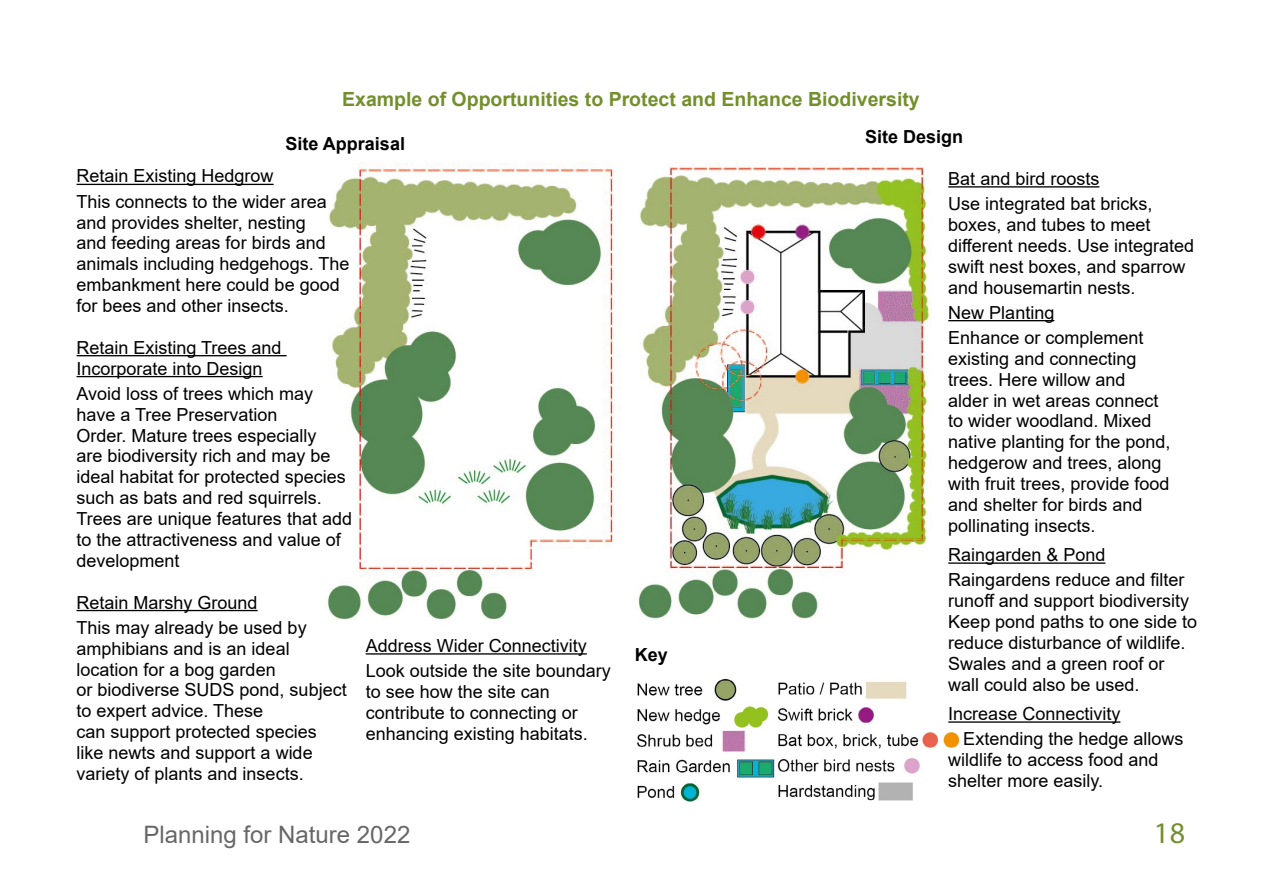
<style>
.page{position:relative;width:1263px;height:893px;background:#fff}
.page>*{position:absolute;margin:0;border:0;box-sizing:border-box;transform-origin:0 0}
.t1{font:30px "Myriad Pro";color:#738f2c}
.t2{font:24px "Arial";color:#676767}
.t3{font:700 19.5px "Arial";color:#738f2c}
.t4{font:18px/20.9px "Arial";color:#000}
.t5{font:700 18px "Arial";color:#000}
</style>
<div class="page">
<img style="left:777px;top:681px;width:183px;height:120px">
<img style="left:638px;top:165px;width:292px;height:454px">
<img style="left:244px;top:162px;width:370px;height:493px">
<hr style="left:77px;top:184px;width:197px;height:1px;background:#000">
<hr style="left:77px;top:355px;width:210px;height:1px;background:#000">
<hr style="left:77px;top:376px;width:186px;height:1px;background:#000">
<hr style="left:77px;top:610px;width:181px;height:1px;background:#000">
<hr style="left:366px;top:653px;width:221px;height:2px;background:#000">
<hr style="left:948px;top:186px;width:151px;height:2px;background:#000">
<hr style="left:948px;top:320px;width:106px;height:1px;background:#000">
<hr style="left:948px;top:562px;width:157px;height:2px;background:#000">
<hr style="left:948px;top:721px;width:172px;height:2px;background:#000">
<img style="left:637px;top:678px;width:138px;height:124px">
<p class="t3" style="left:342px;top:85px;width:579px">Example of Opportunities to Protect and Enhance Biodiversity</p>
<p class="t5" style="left:286px;top:131px;width:121px">Site Appraisal</p>
<p class="t5" style="left:865px;top:124px;width:100px">Site Design</p>
<p class="t4" style="left:77px;top:163px;width:252px;line-height:25.2px">Retain Existing Hedgrow<br>This connects to the wider area</p>
<p class="t4" style="left:77px;top:212px;width:274px">and provides shelter, nesting<br>and feeding areas for birds and animals including hedgehogs. The embankment here could be good for bees and other insects.</p>
<p class="t4" style="left:77px;top:337px;width:207px">Retain Existing Trees and<br>Incorporate into Design</p>
<p class="t4" style="left:77px;top:383px;width:277px">Avoid loss of trees which may have a Tree Preservation<br>Order. Mature trees especially<br>are biodiversity rich and may be ideal habitat for protected species such as bats and red squirrels.<br>Trees are unique features that add to the attractiveness and value of development</p>
<p class="t4" style="left:77px;top:590px;width:232px;line-height:25.2px">Retain Marshy Ground<br>This may already be used by</p>
<p class="t4" style="left:77px;top:638px;width:272px">amphibians and is an ideal location for a bog garden<br>or biodiverse SUDS pond, subject to expert advice. These<br>can support protected species like newts and support a wide variety of plants and insects.</p>
<p class="t4" style="left:366px;top:633px;width:247px;line-height:25.2px">Address Wider Connectivity<br>Look outside the site boundary</p>
<p class="t4" style="left:948px;top:166px;width:206px;line-height:25.2px">Bat and bird roosts<br>Use integrated bat bricks,</p>
<p class="t4" style="left:948px;top:214px;width:247px">boxes, and tubes to meet different needs. Use integrated swift nest boxes, and sparrow and housemartin nests.</p>
<p class="t4" style="left:948px;top:300px;width:197px;line-height:25.2px">New Planting<br>Enhance or complement</p>
<p class="t4" style="left:948px;top:348px;width:224px">existing and connecting trees. Here willow and<br>alder in wet areas connect to wider woodland. Mixed native planting for the pond, hedgerow and trees, along with fruit trees, provide food and shelter for birds and pollinating insects.</p>
<p class="t4" style="left:948px;top:542px;width:238px;line-height:25.2px">Raingarden &amp; Pond<br>Raingardens reduce and filter</p>
<p class="t4" style="left:948px;top:590px;width:250px">runoff and support biodiversity<br>Keep pond paths to one side to reduce disturbance of wildlife.<br>Swales and a green roof or wall could also be used.</p>
<p class="t4" style="left:963px;top:701px;width:222px;line-height:25.2px;text-indent:-15px">Increase Connectivity<br>Extending the hedge allows</p>
<p class="t4" style="left:948px;top:749px;width:212px">wildlife to access food and shelter more easily.</p>
<p class="t5" style="left:635px;top:641px;width:35px">Key</p>
<p class="t4" style="left:366px;top:681px;width:224px">to see how the site can contribute to connecting or enhancing existing habitats.</p>
<h2 class="t2" style="left:144px;top:818px;width:268px">Planning for Nature 2022</h2>
<h1 class="t1" style="left:1154px;top:814px;width:33px">18</h1>
</div>
